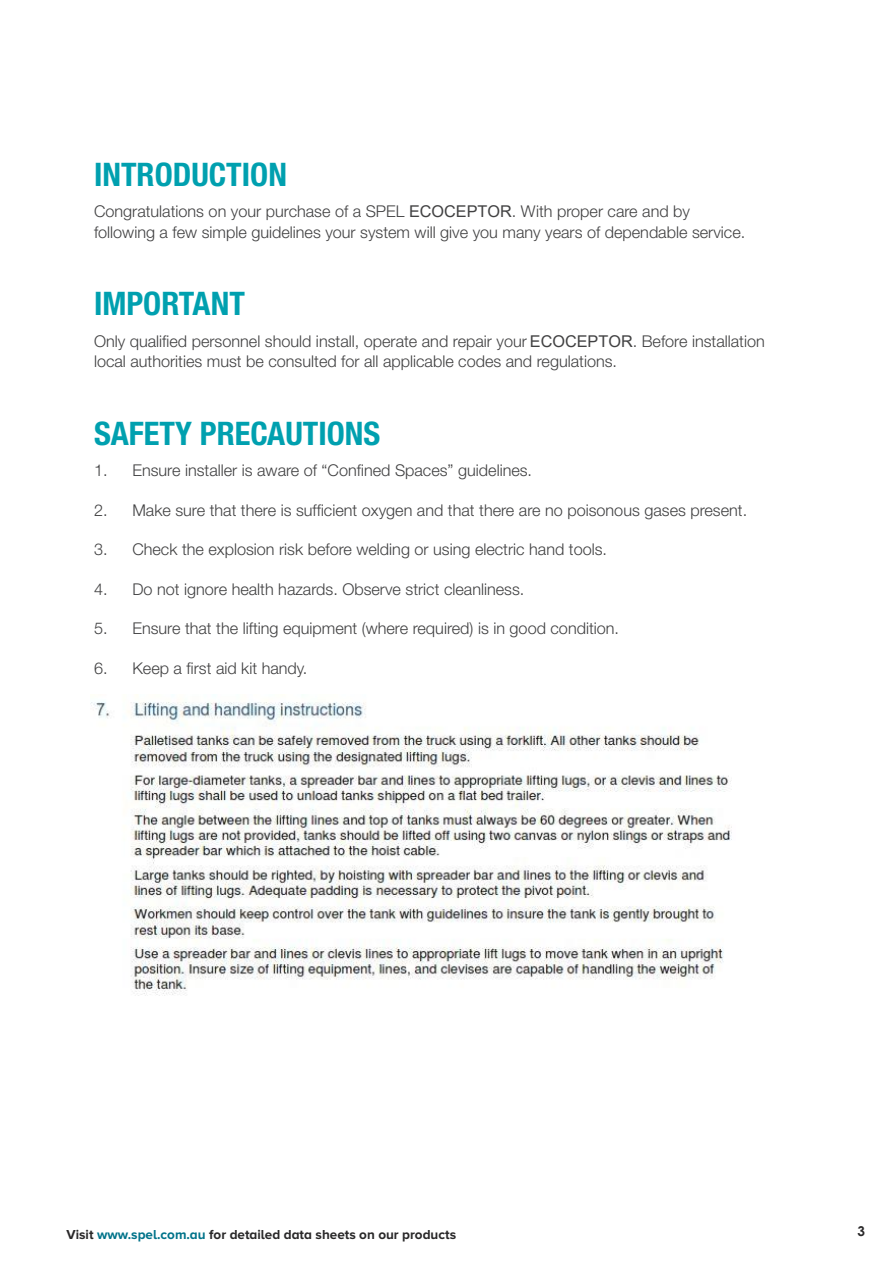
<style>
.page{position:relative;width:893px;height:1263px;background:#fff}
.page>*{position:absolute;margin:0;border:0;box-sizing:border-box;transform-origin:0 0}
.t1{font:700 condensed 32.55px "Helvetica Neue";color:#00a0af}
.t2{font:300 16.2px "Helvetica Neue";color:#414142}
.t3{font:700 13.5px "Proxima Nova A";color:#292829}
.t4{font:700 13.5px "Century Gothic";color:#292829}
.s1{font-family:"Arial";font-weight:400}
.s2{color:#00738a}
</style>
<div class="page">
<img style="left:90px;top:702px;width:642px;height:294px">
<h1 class="t1" style="left:94px;top:154px;width:194px">INTRODUCTION</h1>
<p class="t2" style="left:94px;top:202px;width:598px">Congratulations on your purchase of a SPEL <span class="s1">ECOCEPTOR</span>. With proper care and by</p>
<p class="t2" style="left:94px;top:222px;width:653px">following a few simple guidelines your system will give you many years of dependable service.</p>
<h1 class="t1" style="left:94px;top:284px;width:152px">IMPORTANT</h1>
<p class="t2" style="left:94px;top:331px;width:672px">Only qualified personnel should install, operate and repair your <span class="s1">ECOCEPTOR</span>. Before installation</p>
<p class="t2" style="left:94px;top:352px;width:525px">local authorities must be consulted for all applicable codes and regulations.</p>
<h1 class="t1" style="left:94px;top:413px;width:288px">SAFETY PRECAUTIONS</h1>
<p class="t2" style="left:94px;top:461px;width:440px">1. Ensure installer is aware of “Confined Spaces” guidelines.</p>
<p class="t2" style="left:94px;top:500px;width:655px">2. Make sure that there is sufficient oxygen and that there are no poisonous gases present.</p>
<p class="t2" style="left:94px;top:540px;width:515px">3. Check the explosion risk before welding or using electric hand tools.</p>
<p class="t2" style="left:94px;top:579px;width:432px">4. Do not ignore health hazards. Observe strict cleanliness.</p>
<p class="t2" style="left:94px;top:619px;width:527px">5. Ensure that the lifting equipment (where required) is in good condition.</p>
<p class="t2" style="left:94px;top:658px;width:215px">6. Keep a first aid kit handy.</p>
<p class="t3" style="left:67px;top:1227px;width:391px">Visit <span class="s2">www.spel.com.au</span> for detailed data sheets on our products</p>
<p class="t4" style="left:857px;top:1220px;width:9px">3</p>
</div>
